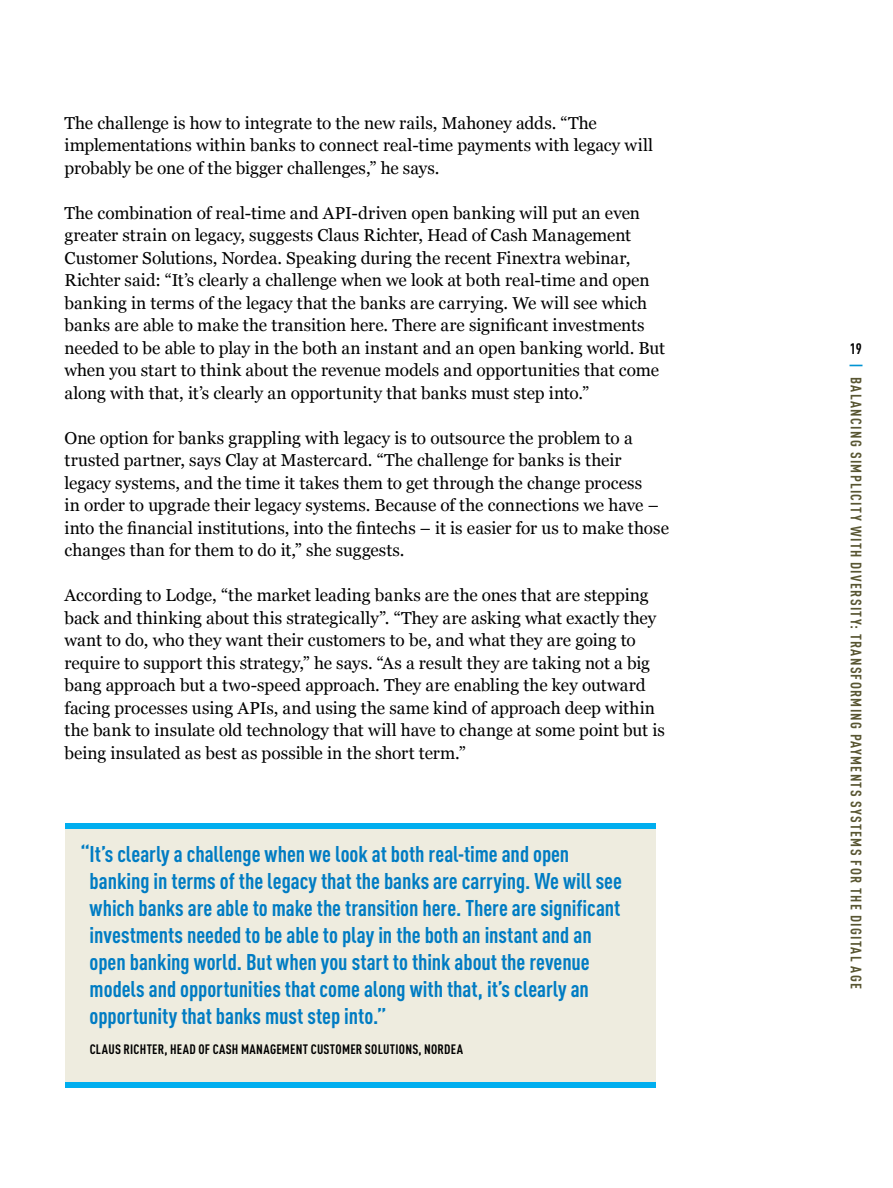
<style>
.page{position:relative;width:893px;height:1188px;background:#fff}
.page>*{position:absolute;margin:0;border:0;box-sizing:border-box;transform-origin:0 0}
.t1{font:700 condensed 22.5px/27px "DINOT";color:#007cc3}
.Main_text{font:17.25px/22.5px "Georgia";color:#000}
.t2{font:700 condensed 15px "DINOT";letter-spacing:.085em;color:#585532}
.t3{font:700 condensed 15px "DINOT";color:#000}
.t4{font:700 condensed 13.5px "DINOT";letter-spacing:.02em;color:#000}
.s1{color:#0194d3}
</style>
<div class="page">
<div style="left:65px;top:826px;width:591px;height:259px;background:#eeecdf"></div>
<div style="left:65px;top:824px;width:591px;height:5px;background:#00aeef"></div>
<div style="left:65px;top:1082px;width:591px;height:5px;background:#00aeef"></div>
<p class="Main_text" style="left:65px;top:111px;width:590px">The challenge is how to integrate to the new rails, Mahoney adds. “The implementations within banks to connect real-time payments with legacy will probably be one of the bigger challenges,” he says.</p>
<p class="Main_text" style="left:65px;top:201px;width:602px">The combination of real-time and API-driven open banking will put an even greater strain on legacy, suggests Claus Richter, Head of Cash Management Customer Solutions, Nordea. Speaking during the recent Finextra webinar, Richter said: “It’s clearly a challenge when we look at both real-time and open banking in terms of the legacy that the banks are carrying. We will see which banks are able to make the transition here. There are significant investments needed to be able to play in the both an instant and an open banking world. But when you start to think about the revenue models and opportunities that come along with that, it’s clearly an opportunity that banks must step into.”</p>
<p class="Main_text" style="left:65px;top:426px;width:606px">One option for banks grappling with legacy is to outsource the problem to a trusted partner, says Clay at Mastercard. “The challenge for banks is their legacy systems, and the time it takes them to get through the change process<br>in order to upgrade their legacy systems. Because of the connections we have – into the financial institutions, into the fintechs – it is easier for us to make those changes than for them to do it,” she suggests.</p>
<p class="Main_text" style="left:65px;top:583px;width:602px">According to Lodge, “the market leading banks are the ones that are stepping back and thinking about this strategically”. “They are asking what exactly they want to do, who they want their customers to be, and what they are going to require to support this strategy,” he says. “As a result they are taking not a big bang approach but a two-speed approach. They are enabling the key outward facing processes using APIs, and using the same kind of approach deep within the bank to insulate old technology that will have to change at some point but is being insulated as best as possible in the short term.”</p>
<p class="t1" style="left:90px;top:840px;width:534px;text-indent:-9px">“It’s clearly a challenge when we look at both real-time and open banking in terms of the legacy that the banks are carrying. We will see which banks are able to make the transition here. There are significant investments needed to be able to play in the both an instant and an open banking world. But when you start to think about the revenue models and opportunities that come along with that, it’s clearly an opportunity that banks must step into.”</p>
<p class="t4" style="left:90px;top:1041px;width:375px">CLAUS RICHTER, HEAD OF CASH MANAGEMENT CUSTOMER SOLUTIONS, NORDEA</p>
<p class="t3" style="left:850px;top:339px;width:14px">19</p>
<p class="t2" style="left:865px;top:363px;width:627px;rotate:90deg"><span class="s1">|</span> BALANCING SIMPLICITY WITH DIVERSITY: TRANSFORMING PAYMENTS SYSTEMS FOR THE DIGITAL AGE</p>
</div>
